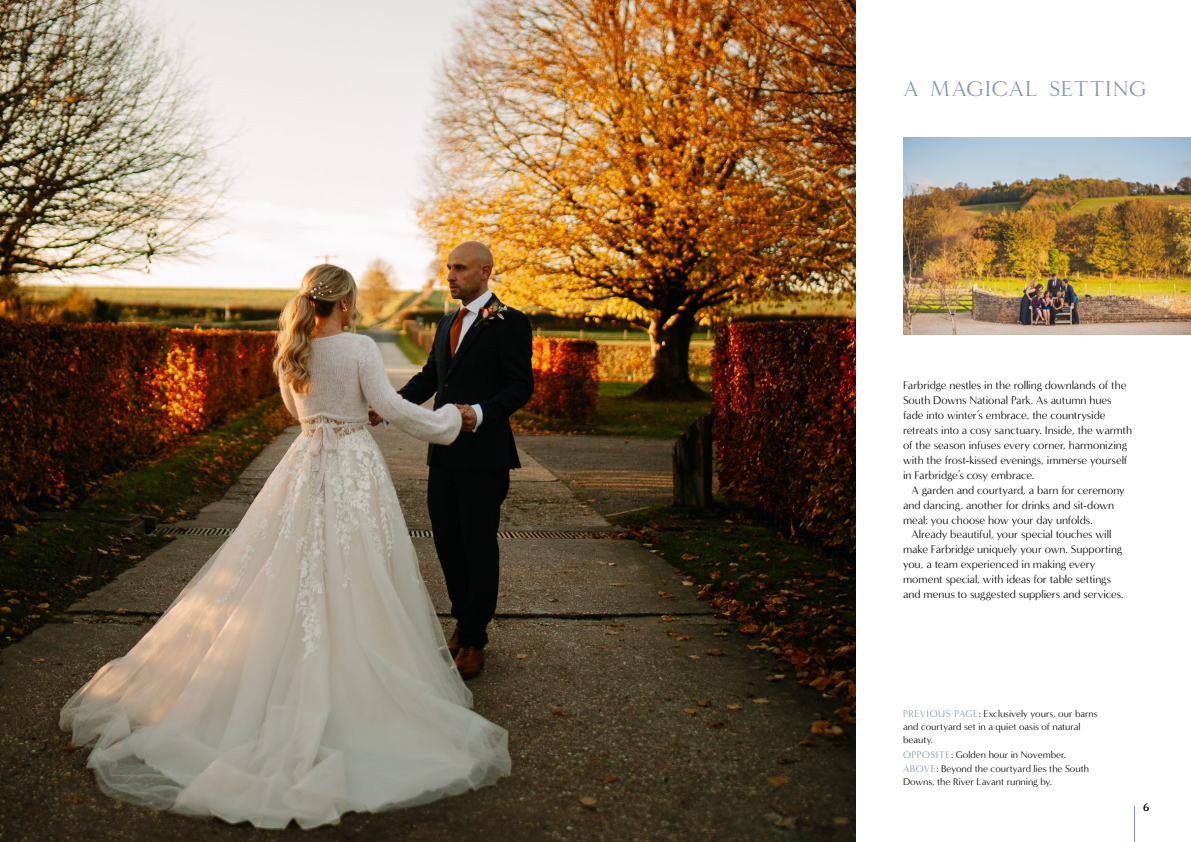
<style>
.page{position:relative;width:1191px;height:842px;background:#fff}
.page>*{position:absolute;margin:0;border:0;box-sizing:border-box;transform-origin:0 0}
.t1{font:22px "Minerva Display Antiqua";letter-spacing:.025em;color:#8098ab}
.t2{font:11.5px/15px "Minerva Modern";letter-spacing:-.01em;color:#000}
.t3{font:11px "Minerva Modern";color:#000}
.t4{font:10px/13px "Minerva Modern";color:#000}
.s1{color:#8098ab}
</style>
<div class="page">
<img style="left:0;top:0;width:855px;height:842px">
<hr style="left:1134px;top:806px;width:1px;height:36px;background:#8098ab">
<img style="left:903px;top:138px;width:288px;height:196px">
<h1 class="t1" style="left:903px;top:76px;width:245px">A MAGICAL SETTING</h1>
<p class="t2" style="left:903px;top:377px;width:230px">Farbridge nestles in the rolling downlands of the South Downs National Park. As autumn hues fade into winter’s embrace, the countryside retreats into a cosy sanctuary. Inside, the warmth of the season infuses every corner, harmonizing with the frost-kissed evenings, immerse yourself in Farbridge’s cosy embrace.</p>
<p class="t2" style="left:903px;top:482px;width:223px;text-indent:8px">A garden and courtyard, a barn for ceremony and dancing, another for drinks and sit-down meal: you choose how your day unfolds.</p>
<p class="t2" style="left:903px;top:527px;width:222px;text-indent:8px">Already beautiful, your special touches will make Farbridge uniquely your own. Supporting you, a team experienced in making every moment special, with ideas for table settings and menus to suggested suppliers and services.</p>
<p class="t4" style="left:903px;top:708px;width:196px"><span class="s1">PREVIOUS PAGE</span>: Exclusively yours, our barns and courtyard set in a quiet oasis of natural beauty.</p>
<p class="t4" style="left:903px;top:747px;width:187px;line-height:14.4px"><span class="s1">OPPOSITE</span>: Golden hour in November.<br><span class="s1">ABOVE</span>: Beyond the courtyard lies the South</p>
<p class="t4" style="left:903px;top:775px;width:150px">Downs, the River Lavant running by.</p>
<p class="t3" style="left:1143px;top:801px;width:8px">6</p>
</div>
